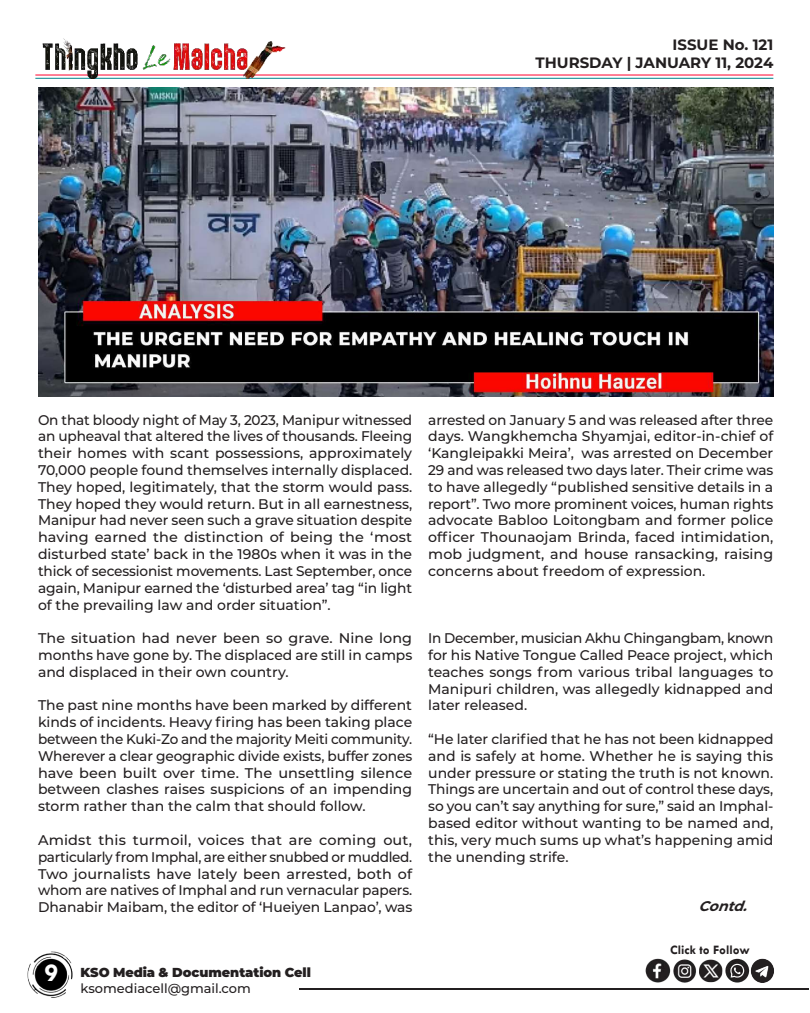
<style>
.page{position:relative;width:810px;height:1013px;background:#fff}
.page>*{position:absolute;margin:0;border:0;box-sizing:border-box;transform-origin:0 0}
.t1{font:700 26px "Tw Cen";color:#fff}
.t2{font:700 15px/18px "Montserrat";color:#231f20;text-align:right}
.t3{font:500 14px/16.8px "Montserrat";color:#231f20;text-align:justify}
.t4{font:italic 700 14px "Montserrat";color:#231f20}
.t5{font:900 13px "Montserrat";letter-spacing:-.005em;color:#231f20}
.t6{font:500 13px "Montserrat";color:#231f20}
.t7{font:700 13px "Tw Cen";color:#231f20}
</style>
<div class="page">
<hr style="left:299px;top:988px;width:509px;height:1px;background:#231f20">
<img style="left:27px;top:951px;width:46px;height:47px">
<hr style="left:35px;top:74px;width:738px;height:1px;background:#ff002d">
<hr style="left:35px;top:78px;width:738px;height:1px;background:#00848b">
<img style="left:35px;top:38px;width:254px;height:41px">
<img style="left:645px;top:958px;width:129px;height:25px">
<img style="left:38px;top:87px;width:736px;height:309px">
<p class="t2" style="left:535px;top:35px;width:239px">ISSUE No. 121<br>THURSDAY | JANUARY 11, 2024</p>
<p class="t3" style="left:38px;top:410px;width:376px">On that bloody night of May 3, 2023, Manipur witnessed an upheaval that altered the lives of thousands. Fleeing their homes with scant possessions, approximately 70,000 people found themselves internally displaced.<br>They hoped, legitimately, that the storm would pass.<br>They hoped they would return. But in all earnestness, Manipur had never seen such a grave situation despite having earned the distinction of being the ‘most disturbed state’ back in the 1980s when it was in the thick of secessionist movements. Last September, once again, Manipur earned the ‘disturbed area’ tag “in light of the prevailing law and order situation”.</p>
<p class="t3" style="left:38px;top:629px;width:376px">The situation had never been so grave. Nine long months have gone by. The displaced are still in camps and displaced in their own country.</p>
<p class="t3" style="left:38px;top:696px;width:376px">The past nine months have been marked by different kinds of incidents. Heavy firing has been taking place between the Kuki-Zo and the majority Meiti community.<br>Wherever a clear geographic divide exists, buffer zones have been built over time. The unsettling silence between clashes raises suspicions of an impending storm rather than the calm that should follow.</p>
<p class="t3" style="left:38px;top:830px;width:376px">Amidst this turmoil, voices that are coming out, particularly from Imphal, are either snubbed or muddled.<br>Two journalists have lately been arrested, both of whom are natives of Imphal and run vernacular papers.<br>Dhanabir Maibam, the editor of ‘Hueiyen Lanpao’, was</p>
<h1 class="t1" style="left:44px;top:957px;width:15px">9</h1>
<p class="t5" style="left:81px;top:962px;width:232px">KSO Media &amp; Documentation Cell</p>
<p class="t6" style="left:81px;top:978px;width:172px">ksomediacell@gmail.com</p>
<p class="t3" style="left:428px;top:410px;width:347px">arrested on January 5 and was released after three days. Wangkhemcha Shyamjai, editor-in-chief of ‘Kangleipakki Meira’, was arrested on December 29 and was released two days later. Their crime was to have allegedly “published sensitive details in a report”. Two more prominent voices, human rights advocate Babloo Loitongbam and former police officer Thounaojam Brinda, faced intimidation, mob judgment, and house ransacking, raising concerns about freedom of expression.</p>
<p class="t3" style="left:428px;top:629px;width:347px">In December, musician Akhu Chingangbam, known for his Native Tongue Called Peace project, which teaches songs from various tribal languages to Manipuri children, was allegedly kidnapped and later released.</p>
<p class="t3" style="left:428px;top:730px;width:347px">“He later clarified that he has not been kidnapped and is safely at home. Whether he is saying this under pressure or stating the truth is not known.<br>Things are uncertain and out of control these days, so you can’t say anything for sure,” said an Imphal&shy;based editor without wanting to be named and, this, very much sums up what’s happening amid the unending strife.</p>
<p class="t4" style="left:699px;top:896px;width:56px">Contd.</p>
<p class="t7" style="left:670px;top:942px;width:81px">Click to Follow</p>
</div>
